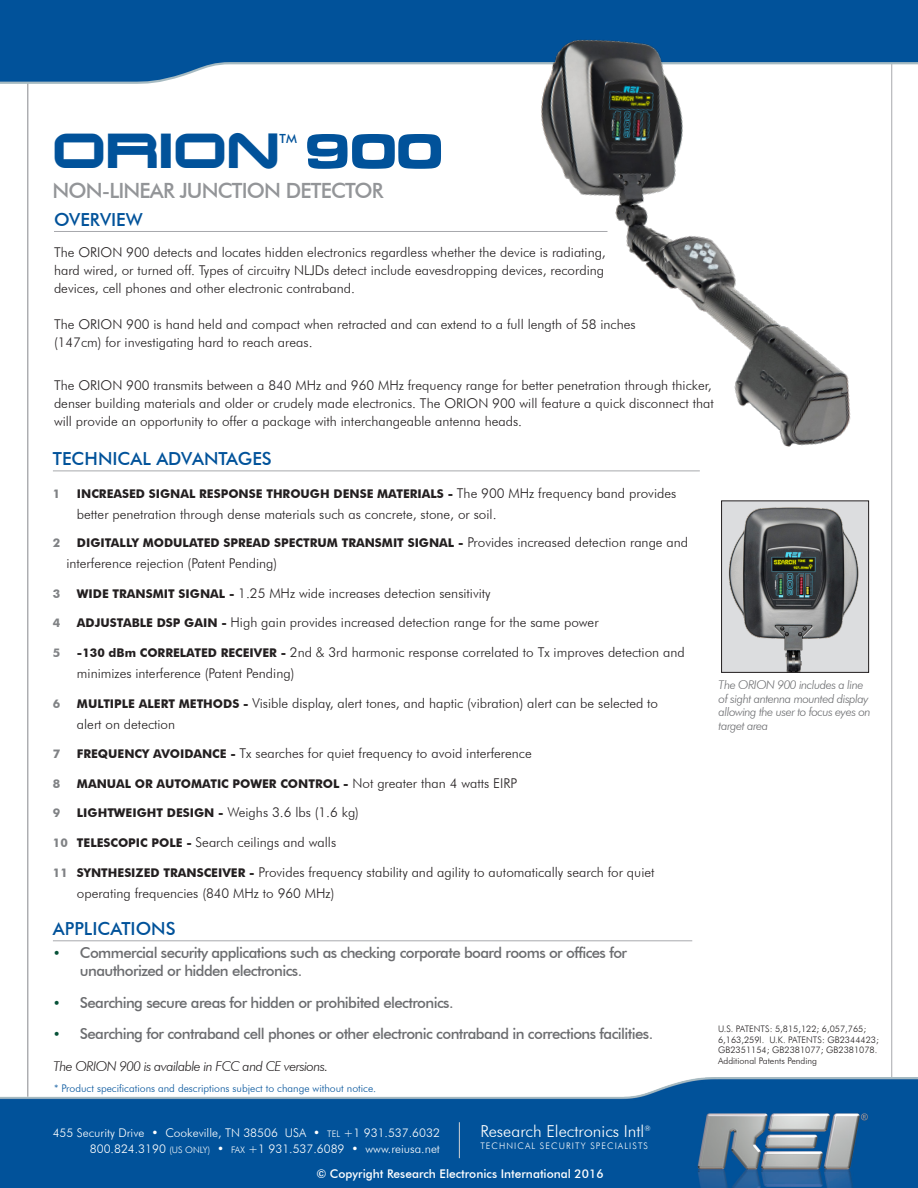
<style>
.page{position:relative;width:918px;height:1188px;background:#fff}
.page>*{position:absolute;margin:0;border:0;box-sizing:border-box;transform-origin:0 0}
.t1{font:51px "Microgramma D Bold Exte";color:#01529a}
.t2{font:46.8px "Chimes";color:#01529a}
.Orion_Adv_-_Header{font:500 21px "Futura BT";letter-spacing:-.04em;color:#939598}
.t3{font:500 18px "Futura BT";color:#01529a}
.t4{font:300 16.5px "Futura BT";color:#fff}
.t5{font:500 15px/18px "Futura BT";letter-spacing:-.04em;color:#6c6d70}
.Orion_Adv_-_Header-2{font:300 13.5px/18px "Futura BT";color:#231f20}
.Paragraph_Text{font:italic 300 13.5px "Futura BT";letter-spacing:-.04em;color:#231f20}
.t6{font:500 12.6px "Futura BT";color:#01529a}
.Orion_Adv_-_Header-3{font:700 12px "Futura BT";color:#231f20}
.t7{font:300 12px "Futura BT";color:#fff}
.Paragraph_Text-2{font:italic 300 12px/13.5px "Futura BT";letter-spacing:-.04em;color:#6c6d70}
.t8{font:500 12px "Futura BT";color:#fff}
.Orion_Adv_-_Header-4{font:700 12px "Futura BT";color:#808285}
.Bullets{font:300 10.5px "Futura BT";color:#01529a}
.Bullets-2{font:300 9px "Futura BT";color:#231f20}
.t9{font:300 9px "Futura BT";letter-spacing:.12em;color:#fff}
.s1{font-weight:300;font-size:13.5px}
.s2{font-weight:700;font-size:12px}
.s3{font-weight:700;font-size:12px;color:#808285}
.s4{font-weight:300;font-size:13.5px;color:#075137}
.s5{font-size:9px}
</style>
<div class="page">
<hr style="left:891px;top:26px;width:1px;height:1099px;background:#a8a9ad">
<hr style="left:27px;top:40px;width:1px;height:1085px;background:#a8a9ad">
<hr style="left:53px;top:471px;width:647px;height:1px;background:#a8a9ad">
<img style="left:723px;top:502px;width:144px;height:169px">
<div style="left:721px;top:500px;width:148px;height:173px;border:1px solid #231f20"></div>
<hr style="left:53px;top:940px;width:639px;height:1px;background:#a8a9ad">
<img style="left:0;top:1078px;width:918px;height:110px">
<hr style="left:459px;top:1122px;width:1px;height:36px;background:#d1d2d4">
<svg style="left:0;top:0;width:918px;height:383px"></svg>
<img style="left:457px;top:11px;width:461px;height:466px">
<p class="t2" style="left:52px;top:118px;width:229px">ORION</p>
<p class="t6" style="left:280px;top:131px;width:19px">TM</p>
<p class="t1" style="left:304px;top:117px;width:140px">900</p>
<p class="Orion_Adv_-_Header" style="left:52px;top:178px;width:333px">NON-LINEAR JUNCTION DETECTOR</p>
<p class="t3" style="left:54px;top:208px;width:90px">OVERVIEW</p>
<p class="Orion_Adv_-_Header-2" style="left:54px;top:243px;width:553px;text-align:justify">The ORION 900 detects and locates hidden electronics regardless whether the device is radiating, hard wired, or turned off. Types of circuitry NLJDs detect include eavesdropping devices, recording devices, cell phones and other electronic contraband.</p>
<p class="Orion_Adv_-_Header-2" style="left:54px;top:315px;width:583px">The ORION 900 is hand held and compact when retracted and can extend to a full length of 58 inches (147cm) for investigating hard to reach areas.</p>
<p class="Orion_Adv_-_Header-2" style="left:54px;top:376px;width:661px">The ORION 900 transmits between a 840 MHz and 960 MHz frequency range for better penetration through thicker, denser building materials and older or crudely made electronics. The ORION 900 will feature a quick disconnect that will provide an opportunity to offer a package with interchangeable antenna heads.</p>
<p class="t3" style="left:53px;top:448px;width:220px">TECHNICAL ADVANTAGES</p>
<p class="Orion_Adv_-_Header-4" style="left:53px;top:487px;width:9px">1</p>
<p class="Orion_Adv_-_Header-3" style="left:77px;top:487px;width:601px">INCREASED SIGNAL RESPONSE THROUGH DENSE MATERIALS - <span class="s1">The 900 MHz frequency band provides</span></p>
<p class="Orion_Adv_-_Header-2" style="left:77px;top:505px;width:421px">better penetration through dense materials such as concrete, stone, or soil.</p>
<p class="Orion_Adv_-_Header-4" style="left:53px;top:535px;width:9px">2</p>
<p class="Orion_Adv_-_Header-3" style="left:77px;top:535px;width:613px">DIGITALLY MODULATED SPREAD SPECTRUM TRANSMIT SIGNAL - <span class="s1">Provides increased detection range and</span></p>
<p class="Orion_Adv_-_Header-2" style="left:66px;top:554px;width:212px">interference rejection (Patent Pending)</p>
<p class="Orion_Adv_-_Header-4" style="left:53px;top:586px;width:9px">3</p>
<p class="Orion_Adv_-_Header-2" style="left:77px;top:584px;width:415px"><span class="s2">WIDE TRANSMIT SIGNAL -</span> 1.25 MHz wide increases detection sensitivity</p>
<p class="Orion_Adv_-_Header-4" style="left:53px;top:616px;width:9px">4</p>
<p class="Orion_Adv_-_Header-2" style="left:77px;top:613px;width:523px"><span class="s2">ADJUSTABLE DSP GAIN -</span> High gain provides increased detection range for the same power</p>
<p class="Orion_Adv_-_Header-4" style="left:53px;top:645px;width:9px">5</p>
<p class="Orion_Adv_-_Header-2" style="left:77px;top:642px;width:609px;line-height:21px"><span class="s2">-130 dBm CORRELATED RECEIVER -</span> 2nd &amp; 3rd harmonic response correlated to Tx improves detection and minimizes interference (Patent Pending)</p>
<p class="Orion_Adv_-_Header-4" style="left:53px;top:696px;width:9px">6</p>
<p class="Orion_Adv_-_Header-2" style="left:77px;top:692px;width:583px;line-height:21px"><span class="s2">MULTIPLE ALERT METHODS -</span> Visible display, alert tones, and haptic (vibration) alert can be selected to alert on detection</p>
<p class="Orion_Adv_-_Header-4" style="left:53px;top:747px;width:9px">7</p>
<p class="Orion_Adv_-_Header-2" style="left:77px;top:744px;width:456px"><span class="s2">FREQUENCY AVOIDANCE -</span> Tx searches for quiet frequency to avoid interference</p>
<p class="Orion_Adv_-_Header-4" style="left:53px;top:776px;width:9px">8</p>
<p class="Orion_Adv_-_Header-3" style="left:77px;top:776px;width:442px">MANUAL OR AUTOMATIC POWER CONTROL - <span class="s1">Not greater than 4 watts EIRP</span></p>
<p class="Orion_Adv_-_Header-4" style="left:53px;top:806px;width:9px">9</p>
<p class="Orion_Adv_-_Header-2" style="left:77px;top:804px;width:284px"><span class="s2">LIGHTWEIGHT DESIGN -</span> Weighs 3.6 lbs (1.6 kg)</p>
<p class="Orion_Adv_-_Header-2" style="left:53px;top:833px;width:285px"><span class="s3">10</span> <span class="s2">TELESCOPIC POLE -</span> Search ceilings and walls</p>
<p class="Orion_Adv_-_Header-2" style="left:77px;top:861px;width:579px;line-height:21px;text-indent:-24px"><span class="s3">11</span> <span class="s2">SYNTHESIZED TRANSCEIVER -</span> Provides frequency stability and agility to automatically search for quiet operating frequencies (840 MHz to 960 MHz)</p>
<p class="t3" style="left:53px;top:918px;width:124px">APPLICATIONS</p>
<p class="t5" style="left:80px;top:944px;width:549px;text-indent:-27px"><span class="s4">•</span> Commercial security applications such as checking corporate board rooms or offices for unauthorized or hidden electronics.</p>
<p class="t5" style="left:53px;top:993px;width:402px"><span class="s4">•</span> Searching secure areas for hidden or prohibited electronics.</p>
<p class="t5" style="left:53px;top:1025px;width:602px"><span class="s4">•</span> Searching for contraband cell phones or other electronic contraband in corrections facilities.</p>
<p class="Paragraph_Text" style="left:53px;top:1058px;width:277px">The ORION 900 is available in FCC and CE versions.</p>
<p class="Bullets" style="left:54px;top:1082px;width:324px">* Product specifications and descriptions subject to change without notice.</p>
<p class="t4" style="left:480px;top:1121px;width:172px">Research Electronics Intl<sup>®</sup></p>
<p class="t9" style="left:480px;top:1140px;width:169px">TECHNICAL SECURITY SPECIALISTS</p>
<p class="t7" style="left:53px;top:1125px;width:389px">455 Security Drive • Cookeville, TN 38506 USA • <span class="s5">TEL</span> +1 931.537.6032</p>
<p class="t7" style="left:90px;top:1142px;width:352px">800.824.3190 <span class="s5">(US ONLY)</span> • <span class="s5">FAX</span> +1 931.537.6089 • www.reiusa.net</p>
<p class="t8" style="left:316px;top:1166px;width:289px">© Copyright Research Electronics International 2016</p>
<p class="Paragraph_Text-2" style="left:719px;top:678px;width:154px">The ORION 900 includes a line of sight antenna mounted display allowing the user to focus eyes on target area</p>
<p class="Bullets-2" style="left:718px;top:1023px;width:150px">U.S. PATENTS: 5,815,122; 6,057,765;</p>
<p class="Bullets-2" style="left:718px;top:1034px;width:162px">6,163,259l. U.K. PATENTS: GB2344423;</p>
<p class="Bullets-2" style="left:718px;top:1045px;width:161px">GB2351154; GB2381077; GB2381078.</p>
<p class="Bullets-2" style="left:718px;top:1055px;width:100px">Additional Patents Pending</p>
</div>
